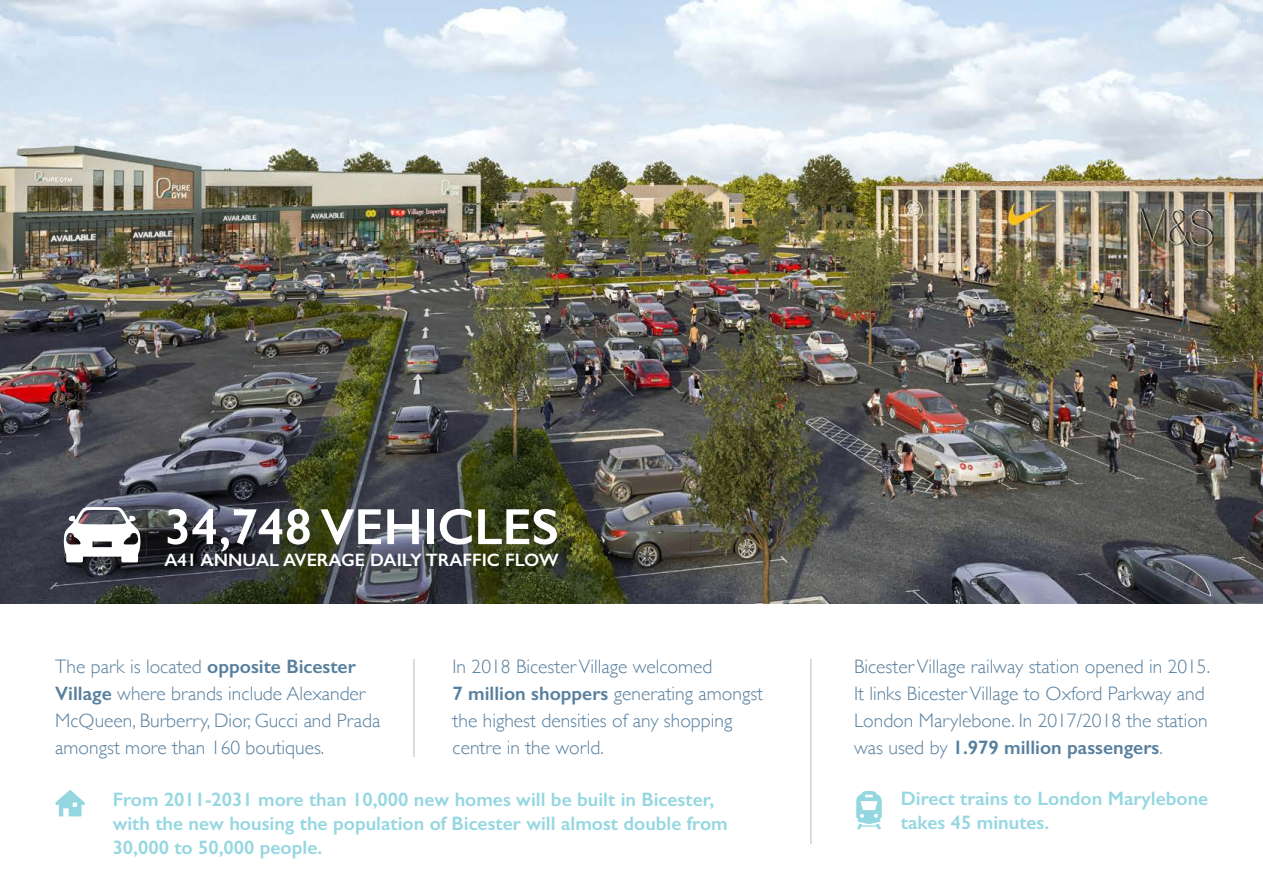
<style>
.page{position:relative;width:1263px;height:893px;background:#fff}
.page>*{position:absolute;margin:0;border:0;box-sizing:border-box;transform-origin:0 0}
.t1{font:600 51px "Gill Sans";color:#fff}
.t2{font:300 19.5px/27px "Gill Sans";color:#577f9e}
.t3{font:600 19.5px/24px "Gill Sans";color:#95d7e1}
.t4{font:600 18px "Gill Sans";color:#fff}
.s1{font-weight:600}
</style>
<div class="page">
<img style="left:0;top:1px;width:1263px;height:603px">
<hr style="left:413px;top:659px;width:2px;height:98px;background:#d7cec7">
<hr style="left:810px;top:659px;width:2px;height:185px;background:#d7cec7">
<svg style="left:64px;top:507px;width:76px;height:55px"></svg>
<svg style="left:856px;top:791px;width:26px;height:38px"></svg>
<svg style="left:55px;top:790px;width:30px;height:26px"></svg>
<h1 class="t1" style="left:165px;top:496px;width:396px">34,748 VEHICLES</h1>
<p class="t4" style="left:165px;top:549px;width:396px">A41 ANNUAL AVERAGE DAILY TRAFFIC FLOW</p>
<p class="t2" style="left:55px;top:652px;width:327px">The park is located <span class="s1">opposite Bicester Village</span> where brands include Alexander McQueen, Burberry, Dior, Gucci and Prada amongst more than 160 boutiques.</p>
<p class="t2" style="left:453px;top:652px;width:312px">In 2018 Bicester Village welcomed<br><span class="s1">7 million shoppers</span> generating amongst the highest densities of any shopping centre in the world.</p>
<p class="t2" style="left:854px;top:652px;width:358px">Bicester Village railway station opened in 2015.<br>It links Bicester Village to Oxford Parkway and London Marylebone. In 2017/2018 the station was used by <span class="s1">1.979 million passengers</span>.</p>
<p class="t3" style="left:901px;top:786px;width:309px">Direct trains to London Marylebone takes 45 minutes.</p>
<p class="t3" style="left:113px;top:787px;width:616px">From 2011-2031 more than 10,000 new homes will be built in Bicester, with the new housing the population of Bicester will almost double from<br>30,000 to 50,000 people.</p>
</div>
